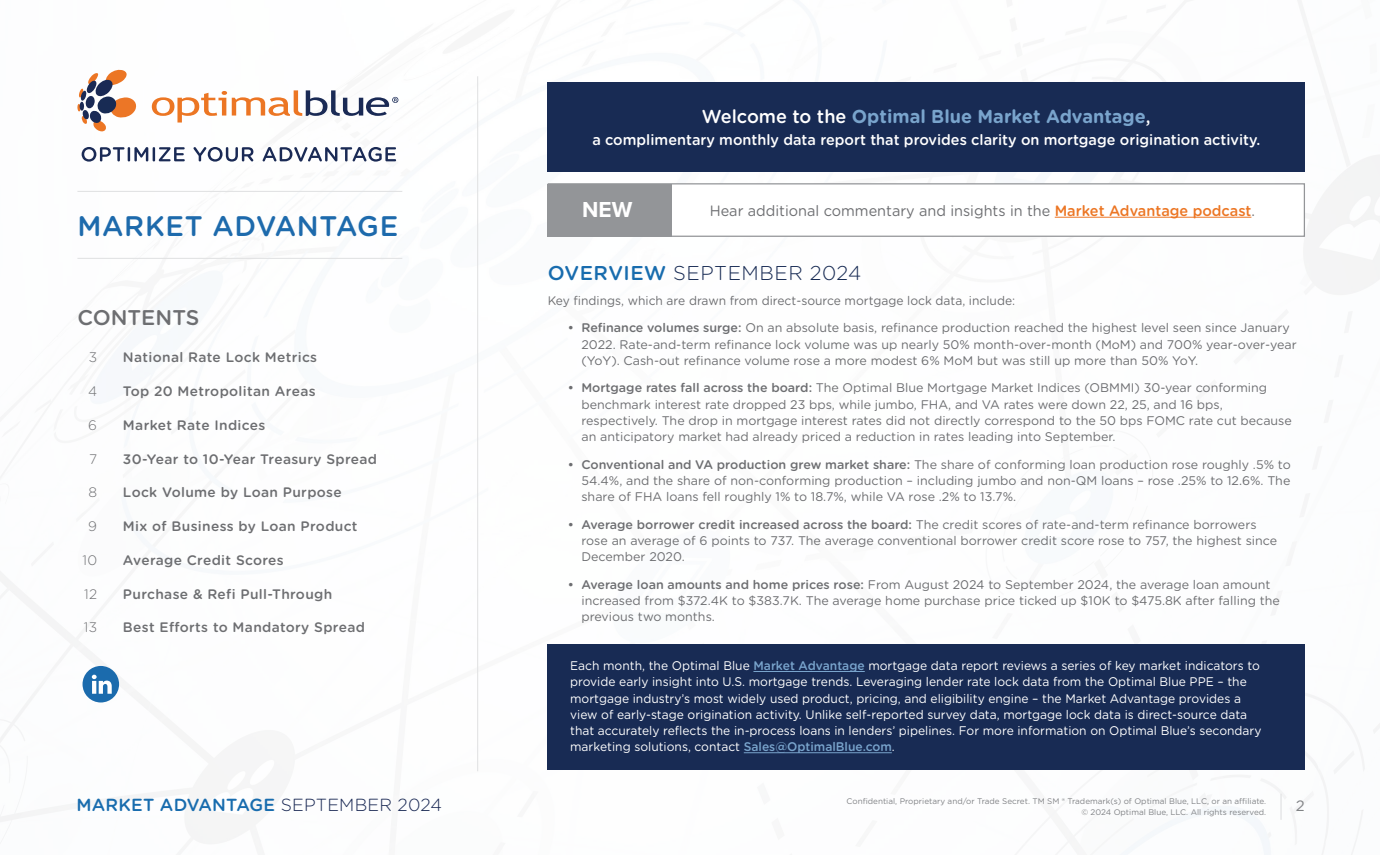
<style>
.page{position:relative;width:1380px;height:855px;background:#fff}
.page>*{position:absolute;margin:0;border:0;box-sizing:border-box;transform-origin:0 0}
.t1{font:500 28.25px "Gotham Rounded";letter-spacing:.025em;color:#1d6aac}
.t2{font:700 22.5px "Proxima Nova";color:#fff}
.t3{font:500 21.25px "Gotham Rounded";color:#6d6e71}
.t4{font:300 20px "Gotham Rounded";letter-spacing:.025em;color:#182b54}
.t5{font:700 18.75px "Gotham Rounded";color:#79a4cc}
.t6{font:500 17.5px "Gotham Rounded";letter-spacing:.01em;color:#186cae}
.t7{font:500 15px "Gotham Rounded";color:#fff;scale:.96 1}
.t8{font:15px "Gotham Rounded";color:#6d6e71;scale:.96 1}
.t9{font:15px "Gotham Rounded";color:#808285}
.t10{font:500 13.75px "Gotham Rounded";letter-spacing:.025em;color:#6d6e71}
.t11{font:300 13.75px "Gotham Rounded";color:#6d6e71}
.t12{font:12.5px/16.2px "Gotham Rounded";color:#6d6e71}
.t13{font:12.5px/16.2px "Gotham Rounded";color:#fff;scale:.96 1}
.t14{font:12.5px "Gotham Rounded";color:#6d6e71;scale:.96 1}
.t15{font:8.12px "Gotham Rounded";color:#808285}
.s1{font-weight:300;color:#1a2954}
.s2{font-weight:500;color:#fff}
.s3{font-weight:500;color:#ec7624}
.s4{font-weight:500;color:#186cae}
.s5{font-family:"Gotham";font-weight:500}
.s6{font-weight:500}
.s7{font-weight:500;color:#79a4cc}
</style>
<div class="page">
<img style="left:0;top:0;width:1380px;height:855px">
<hr style="left:1280px;top:794px;width:2px;height:26px;background:#e2e3e4">
<div style="left:548px;top:82px;width:757px;height:90px;background:#182b54"></div>
<div style="left:83px;top:666px;width:36px;height:36px;background:#1b6bad;border-radius:50%"></div>
<svg style="left:92px;top:675px;width:20px;height:19px"></svg>
<svg style="left:77px;top:69px;width:61px;height:62px"></svg>
<svg style="left:152px;top:90px;width:246px;height:33px"></svg>
<svg style="left:82px;top:147px;width:103px;height:15px"></svg>
<svg style="left:194px;top:147px;width:59px;height:15px"></svg>
<svg style="left:263px;top:147px;width:133px;height:15px"></svg>
<hr style="left:77px;top:258px;width:325px;height:1px;background:#e2e3e4">
<hr style="left:77px;top:191px;width:325px;height:1px;background:#e2e3e4">
<hr style="left:477px;top:76px;width:1px;height:695px;background:#e2e3e4">
<div style="left:548px;top:644px;width:757px;height:126px;background:#182b54"></div>
<hr style="left:753px;top:671px;width:112px;height:1px;background:#79a4cc">
<hr style="left:744px;top:752px;width:148px;height:1px;background:#79a4cc">
<div style="left:548px;top:184px;width:756px;height:52px;background:#fff"></div>
<hr style="left:1055px;top:217px;width:196px;height:1px;background:#ec7624">
<div style="left:548px;top:183px;width:757px;height:54px;border:1px solid #939598"></div>
<div style="left:548px;top:184px;width:124px;height:52px;background:#939598"></div>
<h1 class="t1" style="left:77px;top:206px;width:322px">MARKET ADVANTAGE</h1>
<h3 class="t3" style="left:77px;top:302px;width:123px">CONTENTS</h3>
<p class="t11" style="left:89px;top:348px;width:10px">3</p>
<p class="t11" style="left:88px;top:382px;width:11px">4</p>
<p class="t11" style="left:88px;top:416px;width:10px">6</p>
<p class="t11" style="left:89px;top:450px;width:10px">7</p>
<p class="t11" style="left:88px;top:483px;width:10px">8</p>
<p class="t11" style="left:88px;top:517px;width:10px">9</p>
<p class="t11" style="left:82px;top:551px;width:16px">10</p>
<p class="t11" style="left:84px;top:585px;width:15px">12</p>
<p class="t11" style="left:84px;top:618px;width:15px">13</p>
<p class="t10" style="left:123px;top:348px;width:196px">National Rate Lock Metrics</p>
<p class="t10" style="left:123px;top:381px;width:194px">Top 20 Metropolitan Areas</p>
<p class="t10" style="left:123px;top:415px;width:144px">Market Rate Indices</p>
<p class="t10" style="left:123px;top:449px;width:256px">30-Year to 10-Year Treasury Spread</p>
<p class="t10" style="left:123px;top:483px;width:220px">Lock Volume by Loan Purpose</p>
<p class="t10" style="left:123px;top:516px;width:236px">Mix of Business by Loan Product</p>
<p class="t10" style="left:123px;top:550px;width:162px">Average Credit Scores</p>
<p class="t10" style="left:123px;top:584px;width:211px">Purchase &amp; Refi Pull-Through</p>
<p class="t10" style="left:123px;top:618px;width:243px">Best Efforts to Mandatory Spread</p>
<h3 class="t6" style="left:77px;top:792px;width:367px">MARKET ADVANTAGE <span class="s1">SEPTEMBER 2024</span></h3>
<h3 class="t5" style="left:702px;top:102px;width:450px"><span class="s2">Welcome to the</span> Optimal Blue Market Advantage<span class="s2">,</span></h3>
<p class="t7" style="left:592px;top:129px;width:697px">a complimentary monthly data report that provides clarity on mortgage origination activity.</p>
<h2 class="t2" style="left:582px;top:193px;width:52px">NEW</h2>
<p class="t8" style="left:710px;top:200px;width:569px">Hear additional commentary and insights in the <span class="s3">Market Advantage podcast</span>.</p>
<h3 class="t4" style="left:548px;top:260px;width:315px"><span class="s4">OVERVIEW</span> SEPTEMBER 2024</h3>
<p class="t14" style="left:548px;top:292px;width:489px">Key findings, which are drawn from direct-source mortgage lock data, include:</p>
<p class="t12" style="left:581px;top:319px;width:717px;text-indent:-13px"><span class="s5">•</span> <span class="s6">Refinance volumes surge:</span> On an absolute basis, refinance production reached the highest level seen since January<br>2022. Rate-and-term refinance lock volume was up nearly 50% month-over-month (MoM) and 700% year-over-year (YoY). Cash-out refinance volume rose a more modest 6% MoM but was still up more than 50% YoY.</p>
<p class="t12" style="left:581px;top:379px;width:712px;text-indent:-13px"><span class="s5">•</span> <span class="s6">Mortgage rates fall across the board:</span> The Optimal Blue Mortgage Market Indices (OBMMI) 30-year conforming benchmark interest rate dropped 23 bps, while jumbo, FHA, and VA rates were down 22, 25, and 16 bps, respectively. The drop in mortgage interest rates did not directly correspond to the 50 bps FOMC rate cut because an anticipatory market had already priced a reduction in rates leading into September.</p>
<p class="t12" style="left:581px;top:455px;width:711px;text-align:justify;text-indent:-13px"><span class="s5">•</span> <span class="s6">Conventional and VA production grew market share:</span> The share of conforming loan production rose roughly .5% to 54.4%, and the share of non-conforming production – including jumbo and non-QM loans – rose .25% to 12.6%. The share of FHA loans fell roughly 1% to 18.7%, while VA rose .2% to 13.7%.</p>
<p class="t12" style="left:581px;top:515px;width:697px;text-indent:-13px"><span class="s5">•</span> <span class="s6">Average borrower credit increased across the board:</span> The credit scores of rate-and-term refinance borrowers rose an average of 6 points to 737. The average conventional borrower credit score rose to 757, the highest since<br>December 2020.</p>
<p class="t12" style="left:581px;top:575px;width:700px;text-indent:-13px"><span class="s5">•</span> <span class="s6">Average loan amounts and home prices rose:</span> From August 2024 to September 2024, the average loan amount increased from $372.4K to $383.7K. The average home purchase price ticked up $10K to $475.8K after falling the previous two months.</p>
<p class="t13" style="left:570px;top:657px;width:722px">Each month, the Optimal Blue <span class="s7">Market Advantage</span> mortgage data report reviews a series of key market indicators to provide early insight into U.S. mortgage trends. Leveraging lender rate lock data from the Optimal Blue PPE – the mortgage industry’s most widely used product, pricing, and eligibility engine – the Market Advantage provides a view of early-stage origination activity. Unlike self-reported survey data, mortgage lock data is direct-source data that accurately reflects the in-process loans in lenders’ pipelines. For more information on Optimal Blue’s secondary marketing solutions, contact <span class="s7">Sales@OptimalBlue.com</span>.</p>
<p class="t15" style="left:847px;top:796px;width:421px">Confidential, Proprietary and/or Trade Secret. TM SM ® Trademark(s) of Optimal Blue, LLC, or an affiliate.</p>
<p class="t15" style="left:1081px;top:807px;width:186px">© 2024 Optimal Blue, LLC. All rights reserved.</p>
<p class="t9" style="left:1296px;top:796px;width:10px">2</p>
</div>
